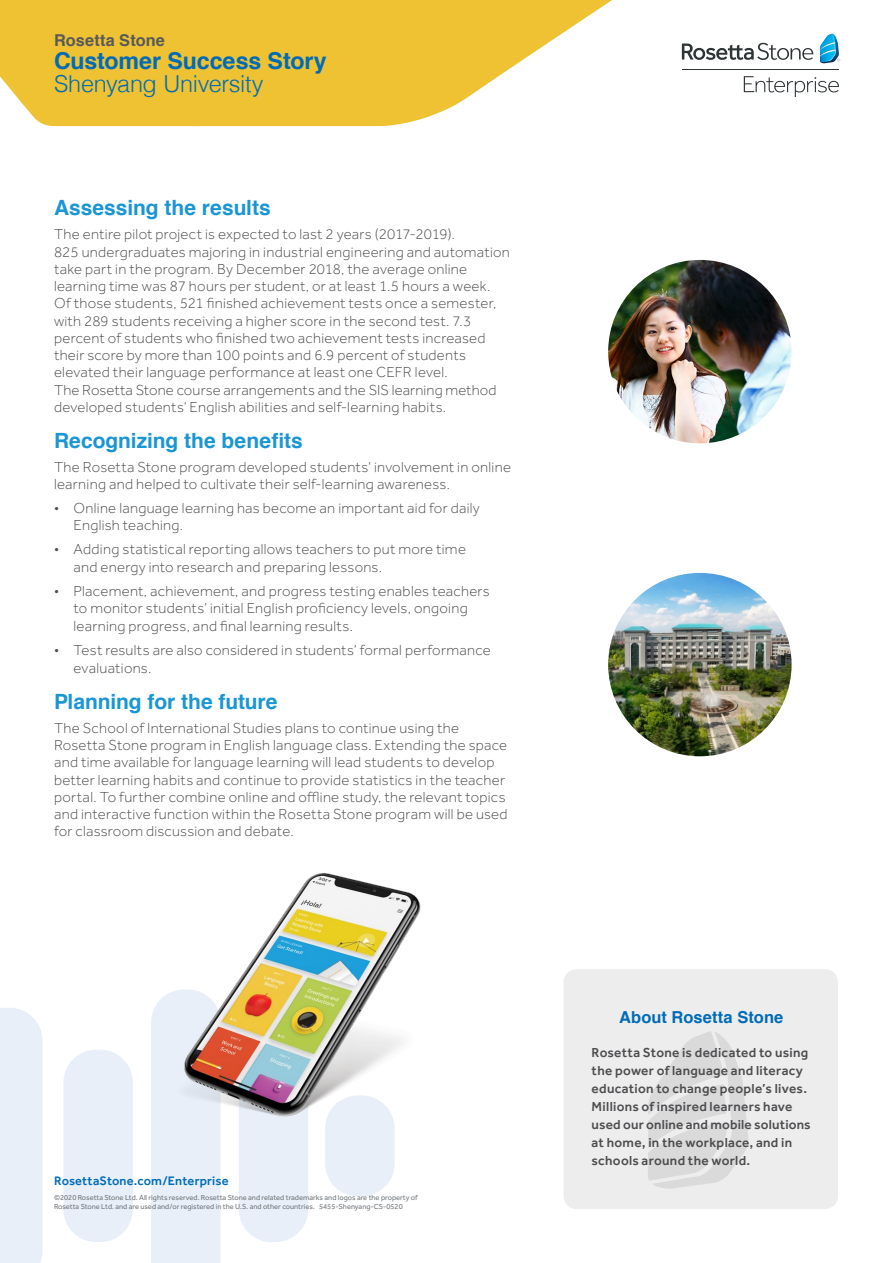
<style>
.page{position:relative;width:893px;height:1263px;background:#fff}
.page>*{position:absolute;margin:0;border:0;box-sizing:border-box;transform-origin:0 0}
.t1{font:300 23.4px "Helvetica";letter-spacing:-.015em;color:#006cb7}
.t2{font:700 23.25px "Helvetica";letter-spacing:-.005em;color:#006cb7}
.Body_Text{font:700 21px "Helvetica";color:#1a96d4}
.Headline{font:700 16.5px "Helvetica";letter-spacing:.005em;color:#006cb7}
.t3{font:700 16.35px "Helvetica";letter-spacing:.005em;color:#58595b}
.Body_Text-2{font:300 15px/17.2px "Effra";letter-spacing:.02em;color:#4d4d4f}
.Body_Text-3{font:500 13.5px/18px "Effra";letter-spacing:.02em;color:#4d4d4f}
.t4{font:500 12.75px "Effra";letter-spacing:.01em;color:#006cb7}
.t5{font:7.5px/9px "Effra";color:#75797d}
</style>
<div class="page">
<div style="left:151px;top:1154px;width:69px;height:109px;background:#e8eff9"></div>
<div style="left:239px;top:1050px;width:69px;height:192px;background:#e8eff9;border-radius:32px"></div>
<div style="left:325px;top:1095px;width:70px;height:101px;background:#e8eff9;border-radius:32px"></div>
<div style="left:63px;top:1050px;width:70px;height:192px;background:#e8eff9;border-radius:32px"></div>
<div style="left:0;top:1008px;width:43px;height:255px;background:#e8eff9"></div>
<img style="left:608px;top:573px;width:184px;height:183px;border-radius:92px">
<img style="left:608px;top:260px;width:184px;height:183px;border-radius:92px">
<img style="left:151px;top:873px;width:270px;height:281px">
<div style="left:0;top:0;width:191px;height:126px;background:#eec232"></div>
<svg style="left:191px;top:0;width:421px;height:126px;fill:#eec232"></svg>
<div style="left:563px;top:969px;width:275px;height:240px;background:#ededee;border-radius:14px"></div>
<svg style="left:648px;top:1031px;width:100px;height:158px"></svg>
<hr style="left:682px;top:69px;width:157px;height:1px;background:#2d3436">
<svg style="left:682px;top:43px;width:131px;height:17px"></svg>
<svg style="left:820px;top:34px;width:20px;height:29px"></svg>
<svg style="left:744px;top:76px;width:95px;height:21px"></svg>
<p class="t3" style="left:54px;top:27px;width:112px">Rosetta Stone</p>
<p class="t2" style="left:54px;top:42px;width:274px">Customer Success Story</p>
<p class="t1" style="left:54px;top:64px;width:211px">Shenyang University</p>
<p class="Body_Text" style="left:54px;top:191px;width:218px">Assessing the results</p>
<p class="Body_Text-2" style="left:54px;top:226px;width:457px">The entire pilot project is expected to last 2 years (2017-2019).<br>825 undergraduates majoring in industrial engineering and automation take part in the program. By December 2018, the average online learning time was 87 hours per student, or at least 1.5 hours a week.<br>Of those students, 521 finished achievement tests once a semester, with 289 students receiving a higher score in the second test. 7.3 percent of students who finished two achievement tests increased their score by more than 100 points and 6.9 percent of students elevated their language performance at least one CEFR level.<br>The Rosetta Stone course arrangements and the SIS learning method developed students’ English abilities and self-learning habits.</p>
<p class="Body_Text" style="left:54px;top:424px;width:250px">Recognizing the benefits</p>
<p class="Body_Text-2" style="left:54px;top:458px;width:458px">The Rosetta Stone program developed students’ involvement in online learning and helped to cultivate their self-learning awareness.</p>
<p class="Body_Text-2" style="left:74px;top:499px;width:408px;text-indent:-20px">• Online language learning has become an important aid for daily<br>English teaching.</p>
<p class="Body_Text-2" style="left:74px;top:541px;width:394px;text-indent:-20px">• Adding statistical reporting allows teachers to put more time and energy into research and preparing lessons.</p>
<p class="Body_Text-2" style="left:74px;top:582px;width:418px;line-height:17.7px;text-indent:-20px">• Placement, achievement, and progress testing enables teachers to monitor students’ initial English proficiency levels, ongoing learning progress, and final learning results.</p>
<p class="Body_Text-2" style="left:74px;top:641px;width:419px;line-height:18px;text-indent:-20px">• Test results are also considered in students’ formal performance evaluations.</p>
<p class="Body_Text" style="left:54px;top:685px;width:225px">Planning for the future</p>
<p class="Body_Text-2" style="left:54px;top:719px;width:455px">The School of International Studies plans to continue using the Rosetta Stone program in English language class. Extending the space and time available for language learning will lead students to develop better learning habits and continue to provide statistics in the teacher portal. To further combine online and offline study, the relevant topics and interactive function within the Rosetta Stone program will be used for classroom discussion and debate.</p>
<p class="t4" style="left:54px;top:1173px;width:176px">RosettaStone.com/Enterprise</p>
<p class="t5" style="left:54px;top:1193px;width:365px">©2020 Rosetta Stone Ltd. All rights reserved. Rosetta Stone and related trademarks and logos are the property of<br>Rosetta Stone Ltd. and are used and/or registered in the U.S. and other countries. 5455-Shenyang-CS-0520</p>
<p class="Headline" style="left:619px;top:1003px;width:166px">About Rosetta Stone</p>
<p class="Body_Text-3" style="left:592px;top:1043px;width:221px">Rosetta Stone is dedicated to using the power of language and literacy education to change people’s lives.<br>Millions of inspired learners have used our online and mobile solutions at home, in the workplace, and in schools around the world.</p>
</div>
